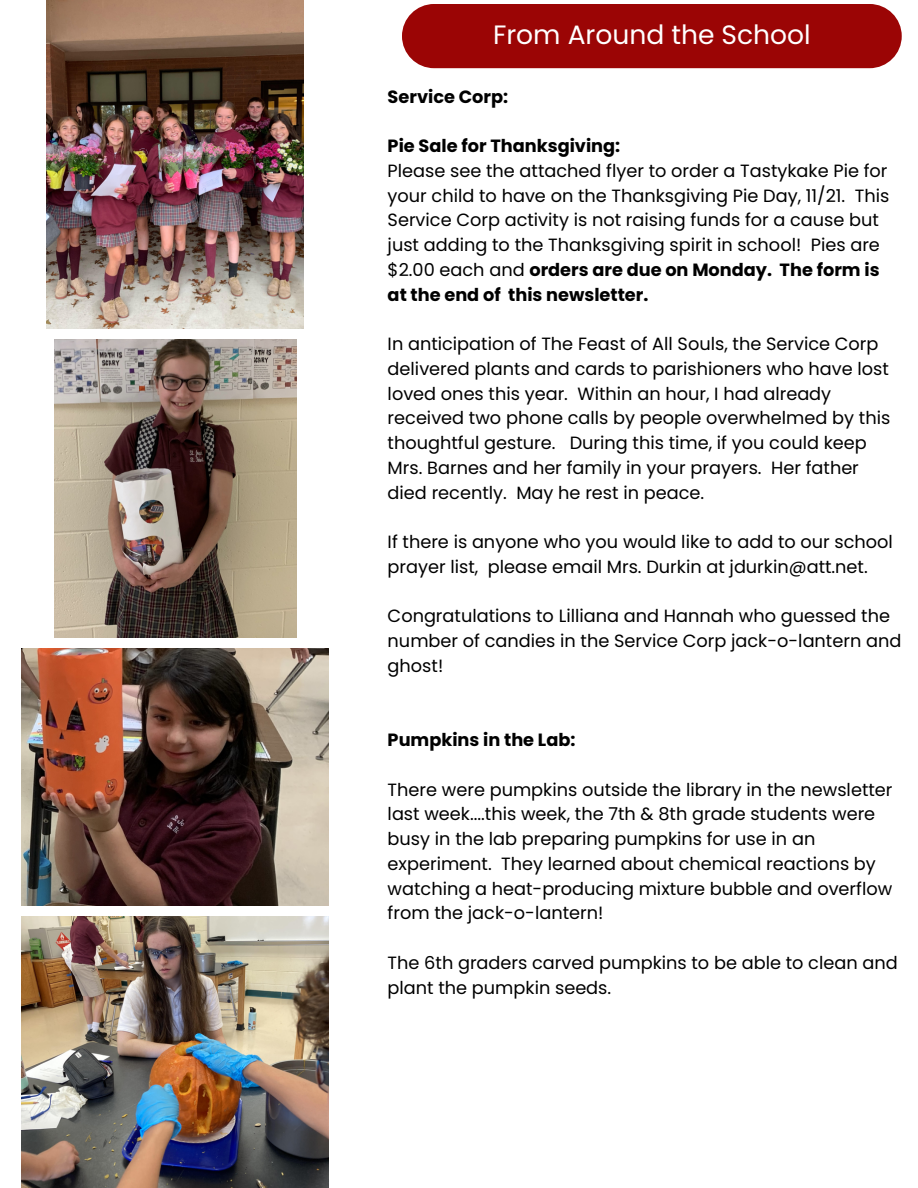
<style>
.page{position:relative;width:918px;height:1188px;background:#fff}
.page>*{position:absolute;margin:0;border:0;box-sizing:border-box;transform-origin:0 0}
.t1{font:26.55px "Poppins";color:#fff}
.t2{font:17.7px/24.8px "Poppins";color:#000}
.t3{font:700 17.7px "Poppins";color:#000}
.s1{font-weight:700}
</style>
<div class="page">
<img style="left:22px;top:649px;width:307px;height:256px">
<div style="left:402px;top:4px;width:500px;height:64px;background:#9b0505;border-radius:32px"></div>
<img style="left:54px;top:339px;width:242px;height:298px">
<img style="left:46px;top:0;width:258px;height:328px">
<img style="left:22px;top:917px;width:307px;height:271px">
<p class="t1" style="left:493px;top:16px;width:319px">From Around the School</p>
<p class="t3" style="left:388px;top:84px;width:122px">Service Corp:</p>
<p class="t3" style="left:388px;top:134px;width:234px">Pie Sale for Thanksgiving:</p>
<p class="t2" style="left:388px;top:158px;width:503px">Please see the attached flyer to order a Tastykake Pie for your child to have on the Thanksgiving Pie Day, 11/21. This Service Corp activity is not raising funds for a cause but just adding to the Thanksgiving spirit in school! Pies are $2.00 each and <span class="s1">orders are due on Monday. The form is at the end of this newsletter.</span></p>
<p class="t2" style="left:388px;top:332px;width:504px">In anticipation of The Feast of All Souls, the Service Corp delivered plants and cards to parishioners who have lost loved ones this year. Within an hour, I had already received two phone calls by people overwhelmed by this thoughtful gesture. During this time, if you could keep Mrs. Barnes and her family in your prayers. Her father died recently. May he rest in peace.</p>
<p class="t2" style="left:388px;top:530px;width:507px">If there is anyone who you would like to add to our school prayer list, please email Mrs. Durkin at jdurkin@att.net.</p>
<p class="t2" style="left:388px;top:604px;width:515px">Congratulations to Lilliana and Hannah who guessed the number of candies in the Service Corp jack-o-lantern and ghost!</p>
<p class="t3" style="left:388px;top:728px;width:189px">Pumpkins in the Lab:</p>
<p class="t2" style="left:388px;top:777px;width:506px">There were pumpkins outside the library in the newsletter last week....this week, the 7th &amp; 8th grade students were busy in the lab preparing pumpkins for use in an experiment. They learned about chemical reactions by watching a heat-producing mixture bubble and overflow from the jack-o-lantern!</p>
<p class="t2" style="left:388px;top:950px;width:512px">The 6th graders carved pumpkins to be able to clean and plant the pumpkin seeds.</p>
</div>
